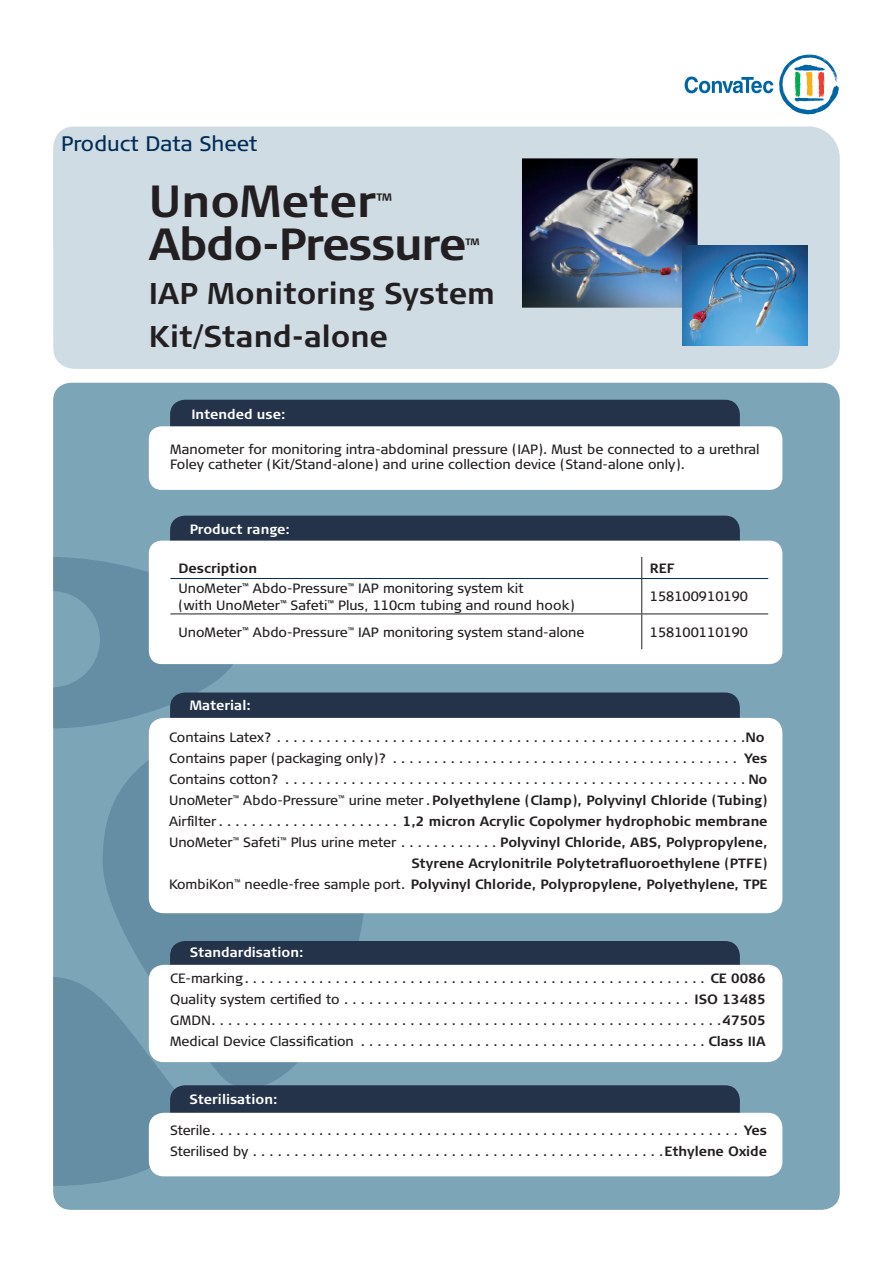
<style>
.page{position:relative;width:893px;height:1263px;background:#fff}
.page>*{position:absolute;margin:0;border:0;box-sizing:border-box;transform-origin:0 0}
.t1{font:700 45px "Signa Column";letter-spacing:-.03em;color:#231f20}
.t2{font:700 45px "Signa Column";color:#231f20}
.t3{font:700 30px/43.5px "Signa Column";color:#231f20}
.t4{font:21px "Signa Column";color:#002c55}
.t5{font:700 16.5px "Signa Column";color:#231f20}
.t6{font:700 15px "Signa Column";color:#231f20}
.t7{font:13.5px/21px "Signa Column";color:#231f20}
.t8{font:700 13.5px "Signa Column";color:#fff}
.t9{font:700 13.5px "Signa Column";color:#231f20}
.s1{font-weight:700}
</style>
<div class="page">
<div style="left:53px;top:383px;width:787px;height:827px;background:#7da5b8;border-radius:18px"></div>
<svg style="left:53px;top:557px;width:313px;height:629px;fill:#658ea4"></svg>
<div style="left:53px;top:126px;width:787px;height:243px;background:#cfdce4"></div>
<svg style="left:685px;top:77px;width:88px;height:16px"></svg>
<svg style="left:779px;top:55px;width:60px;height:59px"></svg>
<div style="left:170px;top:516px;width:570px;height:51px;background:#24334a;border-radius:15px"></div>
<div style="left:149px;top:541px;width:633px;height:123px;background:#fff;border-radius:13px"></div>
<div style="left:170px;top:400px;width:570px;height:51px;background:#24334a;border-radius:15px"></div>
<div style="left:149px;top:426px;width:633px;height:64px;background:#fff;border-radius:13px"></div>
<div style="left:170px;top:692px;width:570px;height:46px;background:#24334a;border-radius:15px"></div>
<div style="left:149px;top:718px;width:633px;height:195px;background:#fff;border-radius:15px"></div>
<div style="left:170px;top:941px;width:570px;height:45px;background:#24334a;border-radius:15px"></div>
<div style="left:149px;top:965px;width:633px;height:97px;background:#fff;border-radius:15px"></div>
<div style="left:170px;top:1085px;width:570px;height:46px;background:#24334a;border-radius:15px"></div>
<div style="left:149px;top:1113px;width:633px;height:63px;background:#fff;border-radius:15px"></div>
<svg style="left:641px;top:557px;width:1px;height:21px"></svg>
<hr style="left:641px;top:579px;width:1px;height:34px;background:#231f20">
<hr style="left:170px;top:613px;width:472px;height:1px;background:#231f20">
<hr style="left:642px;top:613px;width:126px;height:1px;background:#231f20">
<hr style="left:641px;top:614px;width:1px;height:35px;background:#231f20">
<hr style="left:170px;top:578px;width:472px;height:1px;background:#002853">
<hr style="left:642px;top:578px;width:126px;height:1px;background:#002853">
<img style="left:522px;top:158px;width:176px;height:150px">
<img style="left:682px;top:246px;width:125px;height:99px">
<h3 class="t4" style="left:61px;top:131px;width:198px">Product Data Sheet</h3>
<h1 class="t2" style="left:149px;top:175px;width:229px">UnoMeter</h1>
<p class="t5" style="left:376px;top:189px;width:17px">™</p>
<h1 class="t1" style="left:149px;top:218px;width:319px">Abdo-Pressure</h1>
<p class="t6" style="left:465px;top:235px;width:16px">™</p>
<h2 class="t3" style="left:149px;top:272px;width:348px">IAP Monitoring System<br>Kit/Stand-alone</h2>
<p class="t8" style="left:191px;top:406px;width:96px">Intended use:</p>
<p class="t7" style="left:170px;top:442px;width:591px;line-height:15px">Manometer for monitoring intra-abdominal pressure (IAP). Must be connected to a urethral<br>Foley catheter (Kit/Stand-alone) and urine collection device (Stand-alone only).</p>
<p class="t8" style="left:190px;top:521px;width:102px">Product range:</p>
<p class="t9" style="left:178px;top:560px;width:80px">Description</p>
<p class="t9" style="left:650px;top:560px;width:26px">REF</p>
<p class="t7" style="left:178px;top:580px;width:398px;line-height:16.2px">UnoMeter<sup>™</sup> Abdo-Pressure<sup>™</sup> IAP monitoring system kit<br>(with UnoMeter<sup>™</sup> Safeti<sup>™</sup> Plus, 110cm tubing and round hook)</p>
<p class="t7" style="left:650px;top:586px;width:100px">158100910190</p>
<p class="t7" style="left:179px;top:622px;width:407px">UnoMeter<sup>™</sup> Abdo-Pressure<sup>™</sup> IAP monitoring system stand-alone</p>
<p class="t7" style="left:650px;top:622px;width:100px">158100110190</p>
<p class="t8" style="left:190px;top:697px;width:63px">Material:</p>
<p class="t7" style="left:169px;top:726px;width:600px;text-align:right">Contains Latex? . . . . . . . . . . . . . . . . . . . . . . . . . . . . . . . . . . . . . . . . . . . . . . . . . . . . . . . . <span class="s1">No </span>Contains paper (packaging only)? . . . . . . . . . . . . . . . . . . . . . . . . . . . . . . . . . . . . . . . . . . <span class="s1">Yes </span>Contains cotton? . . . . . . . . . . . . . . . . . . . . . . . . . . . . . . . . . . . . . . . . . . . . . . . . . . . . . . . <span class="s1">No </span>UnoMeter<sup>™</sup> Abdo-Pressure<sup>™</sup> urine meter. <span class="s1">Polyethylene (Clamp), Polyvinyl Chloride (Tubing)<br></span>Airfilter . . . . . . . . . . . . . . . . . . . . . . <span class="s1">1,2 micron Acrylic Copolymer hydrophobic membrane </span>UnoMeter<sup>™</sup> Safeti<sup>™</sup> Plus urine meter . . . . . . . . . . . <span class="s1">Polyvinyl Chloride, ABS, Polypropylene, Styrene Acrylonitrile Polytetrafluoroethylene (PTFE)<br></span>KombiKon<sup>™</sup> needle-free sample port . <span class="s1">Polyvinyl Chloride, Polypropylene, Polyethylene, TPE</span></p>
<p class="t8" style="left:190px;top:945px;width:115px">Standardisation:</p>
<p class="t7" style="left:170px;top:968px;width:597px;text-align:justify">CE-marking . . . . . . . . . . . . . . . . . . . . . . . . . . . . . . . . . . . . . . . . . . . . . . . . . . . . . . . <span class="s1">CE 0086<br></span>Quality system certified to . . . . . . . . . . . . . . . . . . . . . . . . . . . . . . . . . . . . . . . . . . <span class="s1">ISO 13485<br></span>GMDN . . . . . . . . . . . . . . . . . . . . . . . . . . . . . . . . . . . . . . . . . . . . . . . . . . . . . . . . . . . . . <span class="s1">47505<br></span>Medical Device Classification . . . . . . . . . . . . . . . . . . . . . . . . . . . . . . . . . . . . . . . . . <span class="s1">Class IIA</span></p>
<p class="t8" style="left:190px;top:1091px;width:90px">Sterilisation:</p>
<p class="t7" style="left:170px;top:1119px;width:599px">Sterile . . . . . . . . . . . . . . . . . . . . . . . . . . . . . . . . . . . . . . . . . . . . . . . . . . . . . . . . . . . . . . . <span class="s1">Yes<br></span>Sterilised by . . . . . . . . . . . . . . . . . . . . . . . . . . . . . . . . . . . . . . . . . . . . . . . . . <span class="s1">Ethylene Oxide</span></p>
</div>
